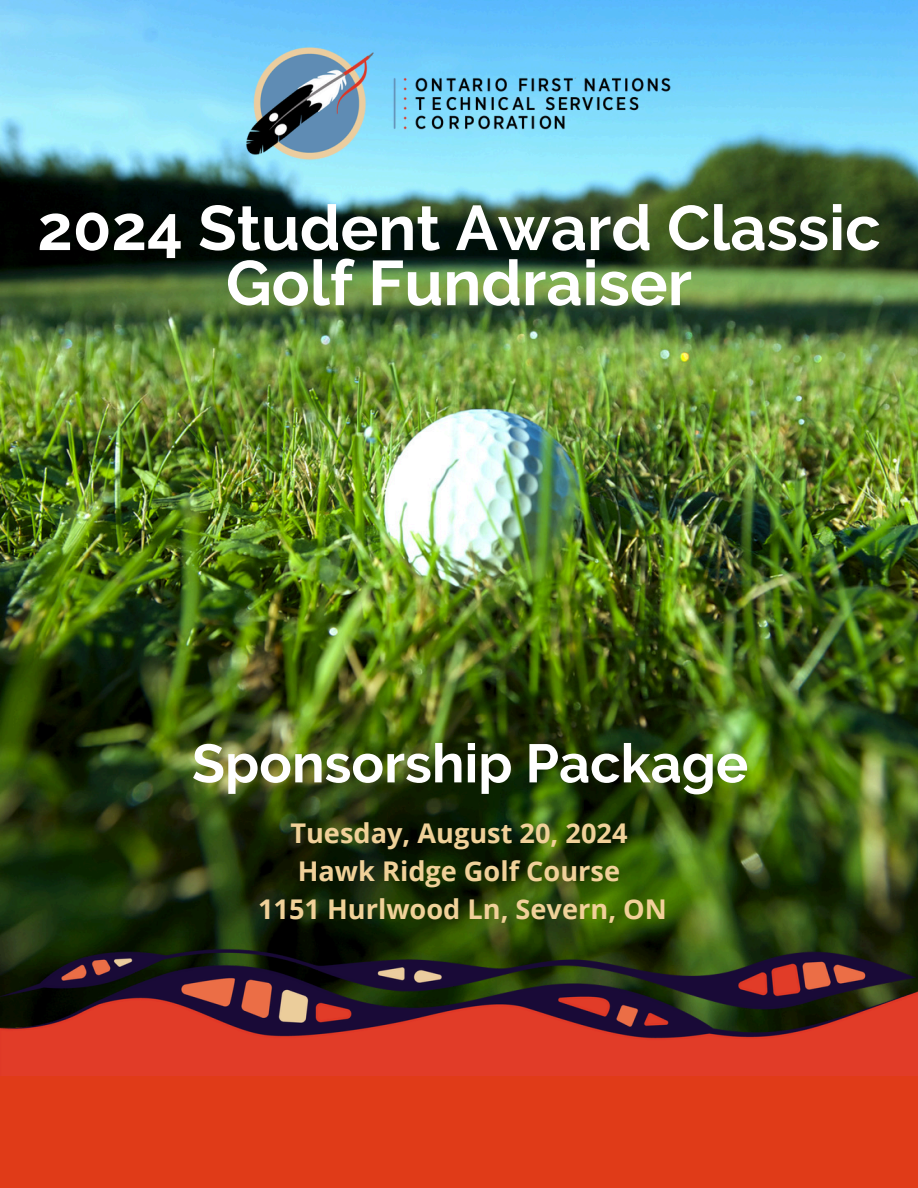
<style>
.page{position:relative;width:918px;height:1188px;background:#fff}
.page>*{position:absolute;margin:0;border:0;box-sizing:border-box;transform-origin:0 0}
.t1{font:700 63px/55.2px "Raleway";color:#fff;text-align:center}
.t2{font:700 54px "Raleway";color:#fff}
.t3{font:700 27.15px "Open Sans";color:#f0d199}
</style>
<div class="page">
<img style="left:0;top:0;width:918px;height:926px">
<img style="left:239px;top:43px;width:440px;height:149px">
<img style="left:0;top:926px;width:918px;height:151px">
<div style="left:0;top:1077px;width:918px;height:111px;background:#e03b18"></div>
<h2 class="t1" style="left:37px;top:200px;width:845px">2024 Student Award Classic<br>Golf Fundraiser</h2>
<p class="t2" style="left:192px;top:732px;width:558px">Sponsorship Package</p>
<p class="t3" style="left:290px;top:814px;width:339px">Tuesday, August 20, 2024</p>
<p class="t3" style="left:298px;top:852px;width:324px">Hawk Ridge Golf Course</p>
<p class="t3" style="left:258px;top:890px;width:410px">1151 Hurlwood Ln, Severn, ON</p>
</div>
